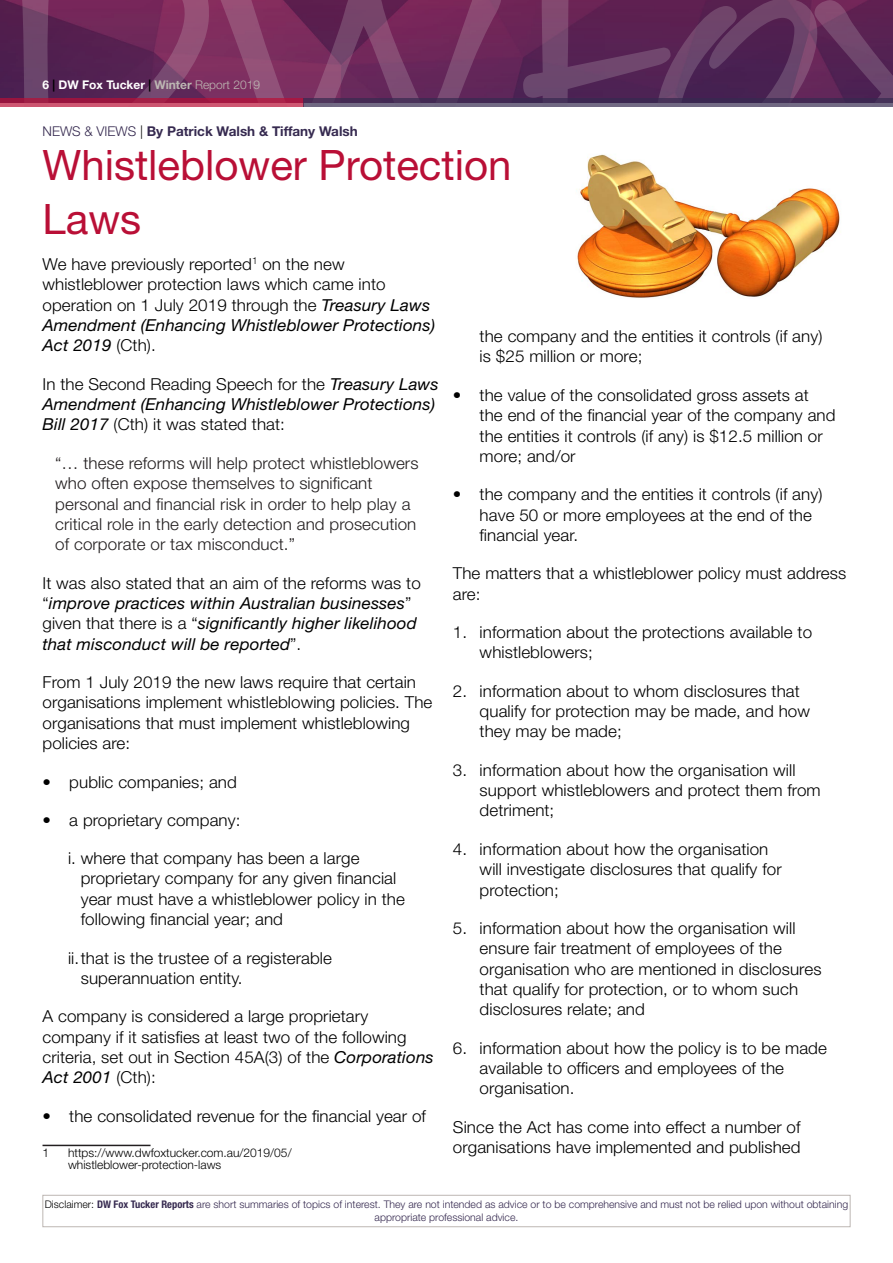
<style>
.page{position:relative;width:893px;height:1263px;background:#fff}
.page>*{position:absolute;margin:0;border:0;box-sizing:border-box;transform-origin:0 0}
.t1{font:42px/54px "Helvetica Neue LT Std";color:#b90f36}
.t2{font:300 16.5px/20.4px "Helvetica Neue LT Std";letter-spacing:.005em;color:#000}
.t3{font:italic 16.5px/20.4px "Helvetica Neue LT Std";letter-spacing:.005em;color:#000}
.Quote_Body{font:300 16.5px/20.4px "Helvetica Neue LT Std";letter-spacing:.005em;color:#231f20}
.t4{font:700 13.5px "Helvetica Neue LT Std";color:#362a50}
.Footnote_text{font:300 12px/12px "Helvetica Neue LT Std";color:#000}
.t5{font:700 12px "Helvetica Neue LT Std";color:#fff}
.t6{font:300 10.5px/13.5px "Helvetica Neue LT Std";color:#362a50;text-align:center}
.s1{color:#000}
.s2{color:#bdb7b3}
.s3{font-weight:300;color:#bdb7b3}
.s4{font-weight:300}
.s5{font-weight:300;color:#000}
.s6{font-weight:400;font-style:italic}
.s7{font-weight:300;font-style:normal}
.s8{font-weight:700;font-stretch:condensed}
</style>
<div class="page">
<svg style="left:0;top:0;width:893px;height:98px;background:#6a305e"></svg>
<div style="left:43px;top:1195px;width:807px;height:32px;border:1px solid #bdb7b3"></div>
<svg style="left:0;top:98px;width:303px;height:8px;background:#b02f54"></svg>
<svg style="left:303px;top:98px;width:590px;height:8px;background:#534265"></svg>
<hr style="left:43px;top:1145px;width:108px;height:1px;background:#231f20">
<img style="left:577px;top:154px;width:263px;height:144px">
<p class="t5" style="left:43px;top:78px;width:219px">6 <span class="s1">|</span> DW Fox Tucker <span class="s1">|</span> <span class="s2">Winter</span> <span class="s3">Report 2019</span></p>
<p class="t4" style="left:43px;top:123px;width:317px"><span class="s4">NEWS &amp; VIEWS</span> <span class="s5">|</span> By Patrick Walsh &amp; Tiffany Walsh</p>
<p class="t1" style="left:43px;top:138px;width:470px">Whistleblower Protection<br>Laws</p>
<p class="t2" style="left:43px;top:253px;width:394px">We have previously reported<sup>1</sup> on the new whistleblower protection laws which came into operation on 1 July 2019 through the <span class="s6">Treasury Laws Amendment (Enhancing Whistleblower Protections)<br>Act 2019</span> (Cth).</p>
<p class="t3" style="left:43px;top:373px;width:398px"><span class="s7">In the Second Reading Speech for the</span> Treasury Laws<br>Amendment (Enhancing Whistleblower Protections)<br>Bill 2017 <span class="s7">(Cth) it was stated that:</span></p>
<p class="Quote_Body" style="left:55px;top:452px;width:365px">“… these reforms will help protect whistleblowers who often expose themselves to significant personal and financial risk in order to help play a critical role in the early detection and prosecution of corporate or tax misconduct.”</p>
<p class="t3" style="left:43px;top:572px;width:380px"><span class="s7">It was also stated that an aim of the reforms was to “</span>improve practices within Australian businesses<span class="s7">” given that there is a “</span>significantly higher likelihood that misconduct will be reported<span class="s7">”.</span></p>
<p class="t2" style="left:43px;top:672px;width:391px">From 1 July 2019 the new laws require that certain organisations implement whistleblowing policies. The organisations that must implement whistleblowing policies are:</p>
<p class="t2" style="left:43px;top:771px;width:196px">• public companies; and</p>
<p class="t2" style="left:43px;top:809px;width:199px">• a proprietary company:</p>
<p class="t2" style="left:81px;top:848px;width:326px;text-indent:-13px">i. where that company has been a large proprietary company for any given financial year must have a whistleblower policy in the following financial year; and</p>
<p class="t2" style="left:81px;top:947px;width:253px;text-indent:-13px">ii.that is the trustee of a registerable superannuation entity.</p>
<p class="t2" style="left:43px;top:1006px;width:393px">A company is considered a large proprietary company if it satisfies at least two of the following criteria, set out in Section 45A(3) of the <span class="s6">Corporations Act 2001</span> (Cth):</p>
<p class="t2" style="left:43px;top:1105px;width:385px">• the consolidated revenue for the financial year of</p>
<p class="Footnote_text" style="left:43px;top:1147px;width:8px">1</p>
<p class="Footnote_text" style="left:68px;top:1147px;width:225px">https://www.dwfoxtucker.com.au/2019/05/ whistleblower-protection-laws</p>
<p class="t2" style="left:480px;top:326px;width:344px">the company and the entities it controls (if any) is $25 million or more;</p>
<p class="t2" style="left:480px;top:384px;width:357px;text-indent:-27px">• the value of the consolidated gross assets at the end of the financial year of the company and the entities it controls (if any) is $12.5 million or more; and/or</p>
<p class="t2" style="left:480px;top:484px;width:344px;text-indent:-27px">• the company and the entities it controls (if any) have 50 or more employees at the end of the financial year.</p>
<p class="t2" style="left:453px;top:563px;width:395px">The matters that a whistleblower policy must address are:</p>
<p class="t2" style="left:480px;top:621px;width:334px;text-indent:-27px">1. information about the protections available to whistleblowers;</p>
<p class="t2" style="left:480px;top:680px;width:332px;text-indent:-27px">2. information about to whom disclosures that qualify for protection may be made, and how they may be made;</p>
<p class="t2" style="left:480px;top:759px;width:343px;text-indent:-27px">3. information about how the organisation will support whistleblowers and protect them from detriment;</p>
<p class="t2" style="left:480px;top:838px;width:304px;text-indent:-27px">4. information about how the organisation will investigate disclosures that qualify for protection;</p>
<p class="t2" style="left:480px;top:917px;width:343px;text-indent:-27px">5. information about how the organisation will ensure fair treatment of employees of the organisation who are mentioned in disclosures that qualify for protection, or to whom such disclosures relate; and</p>
<p class="t2" style="left:480px;top:1037px;width:349px;text-indent:-27px">6. information about how the policy is to be made available to officers and employees of the organisation.</p>
<p class="t2" style="left:453px;top:1116px;width:349px">Since the Act has come into effect a number of organisations have implemented and published</p>
<p class="t6" style="left:45px;top:1197px;width:805px"><span class="s1">Disclaimer:</span> <span class="s8">DW Fox Tucker Reports</span> are short summaries of topics of interest. They are not intended as advice or to be comprehensive and must not be relied upon without obtaining appropriate professional advice.</p>
</div>
